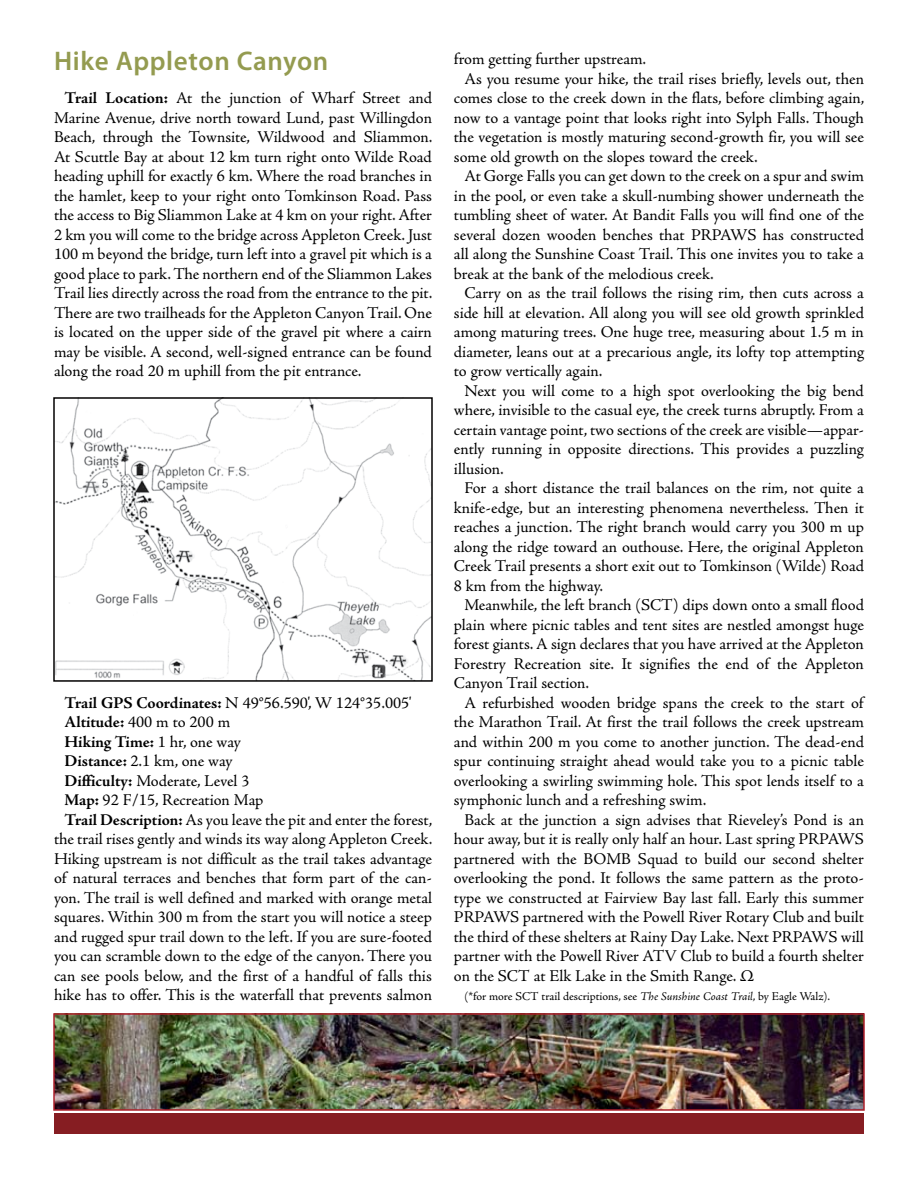
<style>
.page{position:relative;width:918px;height:1188px;background:#fff}
.page>*{position:absolute;margin:0;border:0;box-sizing:border-box;transform-origin:0 0}
.t1{font:600 27px "Myriad Pro";letter-spacing:.025em;color:#949b50}
.t2{font:16.5px/19.5px "Adobe Jenson Pro";letter-spacing:-.005em;color:#000;text-align:justify}
.t3{font:700 16.5px "Adobe Jenson Pro";letter-spacing:-.005em;color:#000}
.t4{font:12px "Adobe Jenson Pro";letter-spacing:-.005em;color:#000}
.s1{font-weight:700}
.s2{font-weight:400}
.s3{font-style:italic}
</style>
<div class="page">
<img style="left:56px;top:400px;width:374px;height:279px">
<div style="left:54px;top:1113px;width:810px;height:21px;background:#861d22"></div>
<img style="left:56px;top:1016px;width:806px;height:92px">
<div style="left:53px;top:1013px;width:812px;height:98px;border:2px solid #ad1f2a"></div>
<h1 class="t1" style="left:54px;top:44px;width:276px">Hike Appleton Canyon</h1>
<p class="t2" style="left:54px;top:89px;width:380px;text-indent:10px"><span class="s1">Trail Location:</span> At the junction of Wharf Street and Marine Avenue, drive north toward Lund, past Willingdon Beach, through the Townsite, Wildwood and Sliammon.<br>At Scuttle Bay at about 12 km turn right onto Wilde Road heading uphill for exactly 6 km. Where the road branches in the hamlet, keep to your right onto Tomkinson Road. Pass the access to Big Sliammon Lake at 4 km on your right. After 2 km you will come to the bridge across Appleton Creek. Just 100 m beyond the bridge, turn left into a gravel pit which is a good place to park. The northern end of the Sliammon Lakes Trail lies directly across the road from the entrance to the pit.<br>There are two trailheads for the Appleton Canyon Trail. One is located on the upper side of the gravel pit where a cairn may be visible. A second, well-signed entrance can be found along the road 20 m uphill from the pit entrance.</p>
<p class="t2" style="left:64px;top:693px;width:349px"><span class="s1">Trail GPS Coordinates:</span> N 49°56.590', W 124°35.005'</p>
<p class="t2" style="left:64px;top:713px;width:167px"><span class="s1">Altitude:</span> 400 m to 200 m</p>
<p class="t3" style="left:64px;top:732px;width:178px">Hiking Time: <span class="s2">1 hr, one way</span></p>
<p class="t2" style="left:64px;top:752px;width:170px"><span class="s1">Distance:</span> 2.1 km, one way</p>
<p class="t2" style="left:64px;top:771px;width:187px"><span class="s1">Difficulty:</span> Moderate, Level 3</p>
<p class="t2" style="left:64px;top:791px;width:201px"><span class="s1">Map:</span> 92 F/15, Recreation Map</p>
<p class="t2" style="left:64px;top:810px;width:370px"><span class="s1">Trail Description:</span> As you leave the pit and enter the forest,</p>
<p class="t2" style="left:54px;top:830px;width:380px">the trail rises gently and winds its way along Appleton Creek.</p>
<p class="t2" style="left:54px;top:849px;width:379px">Hiking upstream is not difficult as the trail takes advantage</p>
<p class="t2" style="left:54px;top:869px;width:380px">of natural terraces and benches that form part of the can-</p>
<p class="t2" style="left:54px;top:888px;width:380px">yon. The trail is well defined and marked with orange metal</p>
<p class="t2" style="left:54px;top:908px;width:379px">squares. Within 300 m from the start you will notice a steep</p>
<p class="t2" style="left:54px;top:927px;width:380px">and rugged spur trail down to the left. If you are sure-footed</p>
<p class="t2" style="left:54px;top:947px;width:380px">you can scramble down to the edge of the canyon. There you</p>
<p class="t2" style="left:54px;top:966px;width:379px">can see pools below, and the first of a handful of falls this</p>
<p class="t2" style="left:54px;top:986px;width:380px">hike has to offer. This is the waterfall that prevents salmon</p>
<p class="t2" style="left:454px;top:50px;width:194px">from getting further upstream.</p>
<p class="t2" style="left:464px;top:69px;width:401px">As you resume your hike, the trail rises briefly, levels out, then</p>
<p class="t2" style="left:454px;top:89px;width:412px">comes close to the creek down in the flats, before climbing again,</p>
<p class="t2" style="left:454px;top:108px;width:411px">now to a vantage point that looks right into Sylph Falls. Though</p>
<p class="t2" style="left:454px;top:128px;width:412px">the vegetation is mostly maturing second-growth fir, you will see</p>
<p class="t2" style="left:454px;top:147px;width:305px">some old growth on the slopes toward the creek.</p>
<p class="t2" style="left:464px;top:167px;width:401px">At Gorge Falls you can get down to the creek on a spur and swim</p>
<p class="t2" style="left:454px;top:186px;width:412px">in the pool, or even take a skull-numbing shower underneath the</p>
<p class="t2" style="left:454px;top:206px;width:412px">tumbling sheet of water. At Bandit Falls you will find one of the</p>
<p class="t2" style="left:454px;top:225px;width:412px">several dozen wooden benches that PRPAWS has constructed</p>
<p class="t2" style="left:454px;top:245px;width:412px">all along the Sunshine Coast Trail. This one invites you to take a</p>
<p class="t2" style="left:454px;top:264px;width:262px">break at the bank of the melodious creek.</p>
<p class="t2" style="left:464px;top:284px;width:401px">Carry on as the trail follows the rising rim, then cuts across a</p>
<p class="t2" style="left:454px;top:303px;width:412px">side hill at elevation. All along you will see old growth sprinkled</p>
<p class="t2" style="left:454px;top:323px;width:411px">among maturing trees. One huge tree, measuring about 1.5 m in</p>
<p class="t2" style="left:454px;top:342px;width:412px">diameter, leans out at a precarious angle, its lofty top attempting</p>
<p class="t2" style="left:454px;top:362px;width:150px">to grow vertically again.</p>
<p class="t2" style="left:464px;top:381px;width:401px">Next you will come to a high spot overlooking the big bend</p>
<p class="t2" style="left:454px;top:401px;width:412px">where, invisible to the casual eye, the creek turns abruptly. From a</p>
<p class="t2" style="left:454px;top:420px;width:412px">certain vantage point, two sections of the creek are visible—appar-</p>
<p class="t2" style="left:454px;top:440px;width:412px">ently running in opposite directions. This provides a puzzling</p>
<p class="t2" style="left:454px;top:459px;width:51px">illusion.</p>
<p class="t2" style="left:464px;top:479px;width:401px">For a short distance the trail balances on the rim, not quite a</p>
<p class="t2" style="left:454px;top:498px;width:412px">knife-edge, but an interesting phenomena nevertheless. Then it</p>
<p class="t2" style="left:454px;top:518px;width:411px">reaches a junction. The right branch would carry you 300 m up</p>
<p class="t2" style="left:454px;top:537px;width:412px">along the ridge toward an outhouse. Here, the original Appleton</p>
<p class="t2" style="left:454px;top:557px;width:412px">Creek Trail presents a short exit out to Tomkinson (Wilde) Road</p>
<p class="t2" style="left:454px;top:576px;width:151px">8 km from the highway.</p>
<p class="t2" style="left:464px;top:596px;width:401px">Meanwhile, the left branch (SCT) dips down onto a small flood</p>
<p class="t2" style="left:454px;top:615px;width:412px">plain where picnic tables and tent sites are nestled amongst huge</p>
<p class="t2" style="left:454px;top:635px;width:411px">forest giants. A sign declares that you have arrived at the Appleton</p>
<p class="t2" style="left:454px;top:654px;width:411px">Forestry Recreation site. It signifies the end of the Appleton</p>
<p class="t2" style="left:454px;top:674px;width:137px">Canyon Trail section.</p>
<p class="t2" style="left:464px;top:693px;width:401px">A refurbished wooden bridge spans the creek to the start of</p>
<p class="t2" style="left:454px;top:713px;width:412px">the Marathon Trail. At first the trail follows the creek upstream</p>
<p class="t2" style="left:454px;top:732px;width:412px">and within 200 m you come to another junction. The dead-end</p>
<p class="t2" style="left:454px;top:752px;width:412px">spur continuing straight ahead would take you to a picnic table</p>
<p class="t2" style="left:454px;top:771px;width:412px">overlooking a swirling swimming hole. This spot lends itself to a</p>
<p class="t2" style="left:454px;top:791px;width:254px">symphonic lunch and a refreshing swim.</p>
<p class="t2" style="left:464px;top:810px;width:401px">Back at the junction a sign advises that Rieveley’s Pond is an</p>
<p class="t2" style="left:454px;top:830px;width:412px">hour away, but it is really only half an hour. Last spring PRPAWS</p>
<p class="t2" style="left:454px;top:849px;width:412px">partnered with the BOMB Squad to build our second shelter</p>
<p class="t2" style="left:454px;top:869px;width:412px">overlooking the pond. It follows the same pattern as the proto-</p>
<p class="t2" style="left:454px;top:888px;width:412px">type we constructed at Fairview Bay last fall. Early this summer</p>
<p class="t2" style="left:454px;top:908px;width:412px">PRPAWS partnered with the Powell River Rotary Club and built</p>
<p class="t2" style="left:454px;top:927px;width:412px">the third of these shelters at Rainy Day Lake. Next PRPAWS will</p>
<p class="t2" style="left:454px;top:947px;width:412px">partner with the Powell River ATV Club to build a fourth shelter</p>
<p class="t2" style="left:454px;top:966px;width:302px">on the SCT at Elk Lake in the Smith Range. Ω</p>
<p class="t4" style="left:464px;top:990px;width:367px">(*for more SCT trail descriptions, see <span class="s3">The Sunshine Coast Trail</span>, by Eagle Walz).</p>
</div>
